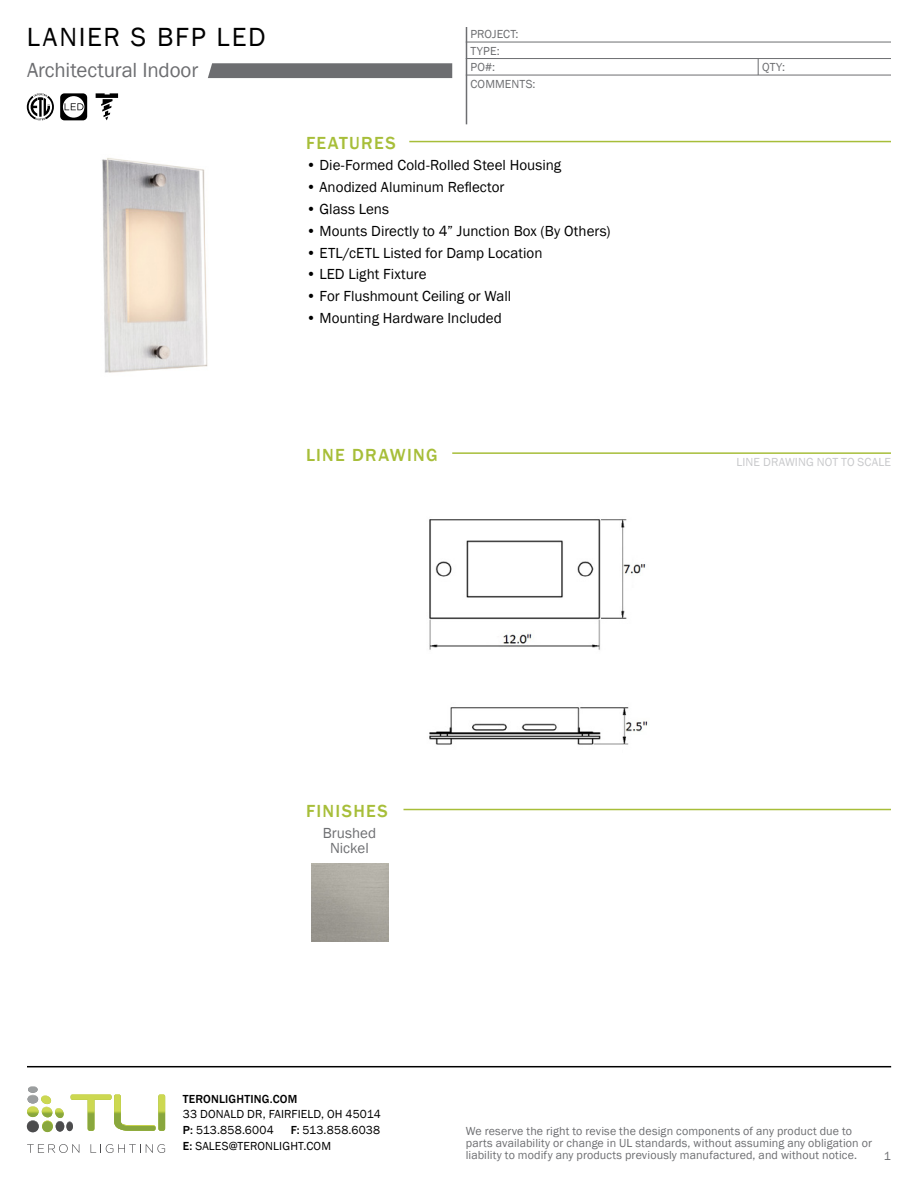
<style>
.page{position:relative;width:918px;height:1188px;background:#fff}
.page>*{position:absolute;margin:0;border:0;box-sizing:border-box;transform-origin:0 0}
.t1{font:27px "Franklin Gothic";letter-spacing:.065em;color:#000}
.t2{font:21px "Franklin Gothic";letter-spacing:-.01em;color:#6d6e71}
.t3{font:500 18px "Franklin Gothic";letter-spacing:.07em;color:#a7be39}
.t4{font:15px "Franklin Gothic";color:#000}
.t5{font:15px/15px "Franklin Gothic";color:#6d6e71;text-align:center}
.t6{font:12px/12px "Franklin Gothic";letter-spacing:.01em;color:#6d6e71}
.t7{font:12px/15.8px "Franklin Gothic";letter-spacing:.015em;color:#000}
.t8{font:12px "Franklin Gothic";letter-spacing:.01em;color:#c8c9cb}
.t9{font:500 12px "Franklin Gothic";letter-spacing:.015em;color:#000}
.s1{font-weight:500}
</style>
<div class="page">
<hr style="left:409px;top:141px;width:482px;height:1px;background:#a7be39">
<hr style="left:452px;top:452px;width:439px;height:2px;background:#a7be39">
<hr style="left:404px;top:809px;width:487px;height:1px;background:#a7be39">
<svg style="left:758px;top:59px;width:1px;height:16px"></svg>
<svg style="left:208px;top:63px;width:244px;height:15px;background:#707174"></svg>
<svg style="left:96px;top:93px;width:22px;height:27px"></svg>
<svg style="left:60px;top:93px;width:27px;height:27px"></svg>
<svg style="left:27px;top:93px;width:27px;height:27px"></svg>
<img style="left:429px;top:519px;width:219px;height:226px">
<img style="left:102px;top:158px;width:106px;height:215px">
<hr style="left:466px;top:27px;width:1px;height:97px;background:#6d6e71">
<hr style="left:466px;top:42px;width:425px;height:1px;background:#6d6e71">
<hr style="left:466px;top:58px;width:425px;height:1px;background:#6d6e71">
<hr style="left:466px;top:75px;width:425px;height:1px;background:#6d6e71">
<hr style="left:27px;top:1066px;width:864px;height:1px;background:#000">
<svg style="left:27px;top:1086px;width:138px;height:46px"></svg>
<svg style="left:27px;top:1144px;width:52px;height:9px"></svg>
<svg style="left:91px;top:1144px;width:74px;height:9px"></svg>
<h1 class="t1" style="left:27px;top:20px;width:240px">LANIER S BFP LED</h1>
<h2 class="t2" style="left:27px;top:57px;width:173px">Architectural Indoor</h2>
<h3 class="t3" style="left:306px;top:132px;width:91px">FEATURES</h3>
<p class="t6" style="left:470px;top:26px;width:50px;line-height:16.4px">PROJECT:<br>TYPE:</p>
<p class="t6" style="left:470px;top:78px;width:67px">COMMENTS:</p>
<p class="t6" style="left:470px;top:61px;width:26px">PO#:</p>
<p class="t4" style="left:306px;top:156px;width:257px">• Die-Formed Cold-Rolled Steel Housing</p>
<p class="t4" style="left:306px;top:178px;width:200px">• Anodized Aluminum Reflector</p>
<p class="t4" style="left:306px;top:199px;width:85px">• Glass Lens</p>
<p class="t4" style="left:306px;top:221px;width:306px">• Mounts Directly to 4” Junction Box (By Others)</p>
<p class="t4" style="left:306px;top:243px;width:238px">• ETL/cETL Listed for Damp Location</p>
<p class="t4" style="left:306px;top:265px;width:122px">• LED Light Fixture</p>
<p class="t4" style="left:306px;top:287px;width:207px">• For Flushmount Ceiling or Wall</p>
<p class="t4" style="left:306px;top:309px;width:197px">• Mounting Hardware Included</p>
<h3 class="t3" style="left:306px;top:444px;width:133px">LINE DRAWING</h3>
<p class="t6" style="left:762px;top:61px;width:24px">QTY:</p>
<p class="t8" style="left:737px;top:455px;width:156px">LINE DRAWING NOT TO SCALE</p>
<h3 class="t3" style="left:306px;top:800px;width:83px">FINISHES</h3>
<p class="t5" style="left:323px;top:826px;width:55px">Brushed<br>Nickel</p>
<p class="t9" style="left:183px;top:1091px;width:116px">TERONLIGHTING.COM</p>
<p class="t7" style="left:183px;top:1107px;width:200px">33 DONALD DR, FAIRFIELD, OH 45014<br><span class="s1">P:</span> 513.858.6004</p>
<p class="t7" style="left:183px;top:1123px;width:199px;text-indent:108px"><span class="s1">F:</span> 513.858.6038<br><span class="s1">E:</span> SALES@TERONLIGHT.COM</p>
<p class="t6" style="left:466px;top:1125px;width:408px">We reserve the right to revise the design components of any product due to parts availability or change in UL standards, without assuming any obligation or liability to modify any products previously manufactured, and without notice.</p>
<p class="t6" style="left:884px;top:1150px;width:9px">1</p>
</div>
